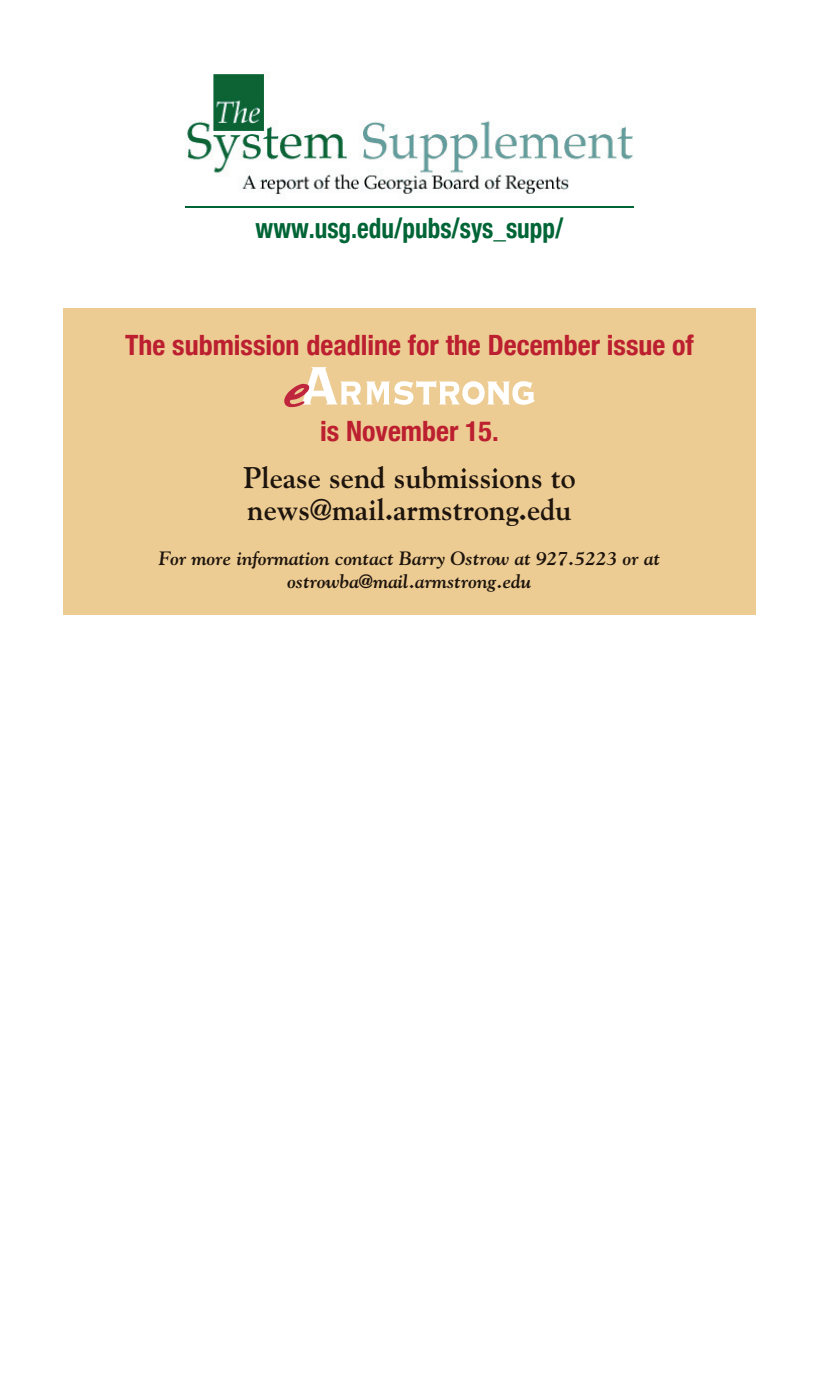
<style>
.page{position:relative;width:819px;height:1386px;background:#fff}
.page>*{position:absolute;margin:0;border:0;box-sizing:border-box;transform-origin:0 0}
.t1{font:700 29.75px/31.5px "Goudy";color:#1d140d}
.t2{font:700 condensed 28px "Helvetica Neue";color:#bc1f2f}
.t3{font:700 condensed 28px "Helvetica Neue";color:#006536;scale:.9 1}
.t4{font:italic 700 19.25px/22.8px "Goudy";color:#1d140d;text-align:center}
</style>
<div class="page">
<div style="left:63px;top:308px;width:693px;height:306px;background:#edcc93"></div>
<svg style="left:284px;top:367px;width:251px;height:40px"></svg>
<img style="left:185px;top:72px;width:449px;height:136px">
<hr style="left:185px;top:206px;width:449px;height:1px;background:#006536">
<h2 class="t3" style="left:256px;top:211px;width:344px">www.usg.edu/pubs/sys_supp/</h2>
<h2 class="t2" style="left:125px;top:328px;width:570px">The submission deadline for the December issue of</h2>
<h2 class="t2" style="left:320px;top:414px;width:180px">is November 15.</h2>
<h1 class="t1" style="left:243px;top:462px;width:334px">Please send submissions to news@mail.armstrong.edu</h1>
<p class="t4" style="left:159px;top:547px;width:503px">For more information contact Barry Ostrow at 927.5223 or at ostrowba@mail.armstrong.edu</p>
</div>
